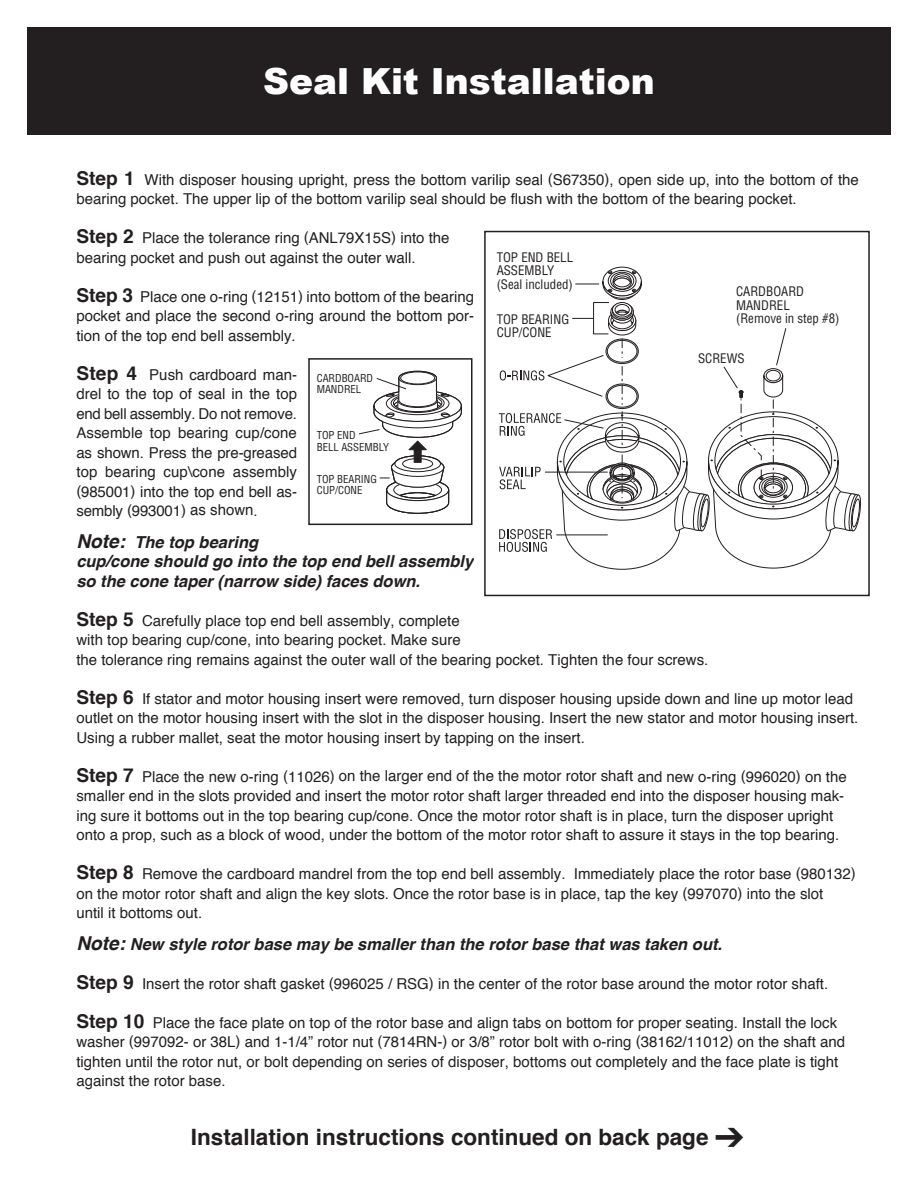
<style>
.page{position:relative;width:918px;height:1188px;background:#fff}
.page>*{position:absolute;margin:0;border:0;box-sizing:border-box;transform-origin:0 0}
.t1{font:900 36px "Arial";color:#fff}
.t2{font:700 22.5px "Helvetica";color:#231f20}
.t3{font:italic 700 16.5px/19.5px "Helvetica";color:#231f20}
.t4{font:15px/19.5px "Helvetica";color:#231f20}
.t5{font:condensed 12.9px/13.5px "Helvetica";color:#231f20}
.t6{font:condensed 10.65px/11.6px "Helvetica";color:#231f20}
.s1{font-weight:700;font-size:19.2px}
.s2{font-size:19.2px}
</style>
<div class="page">
<div style="left:27px;top:27px;width:864px;height:108px;background:#231f20"></div>
<div style="left:484px;top:231px;width:386px;height:365px;border:2px solid #231f20"></div>
<div style="left:602px;top:267px;width:40px;height:29px;border:1px solid #231f20;border-radius:50%"></div>
<svg style="left:499px;top:270px;width:362px;height:300px"></svg>
<svg style="left:358px;top:371px;width:104px;height:143px"></svg>
<div style="left:308px;top:358px;width:164px;height:167px;border:2px solid #231f20"></div>
<p class="t1" style="left:263px;top:55px;width:393px">Seal Kit Installation</p>
<p class="t4" style="left:76px;top:170px;width:784px"><span class="s1">Step 1</span> With disposer housing upright, press the bottom varilip seal (S67350), open side up, into the bottom of the bearing pocket. The upper lip of the bottom varilip seal should be flush with the bottom of the bearing pocket.</p>
<p class="t4" style="left:76px;top:229px;width:375px"><span class="s1">Step 2</span> Place the tolerance ring (ANL79X15S) into the bearing pocket and push out against the outer wall.</p>
<p class="t4" style="left:76px;top:287px;width:399px;text-align:justify"><span class="s1">Step 3</span> Place one o-ring (12151) into bottom of the bearing pocket and place the second o-ring around the bottom por&shy;tion of the top end bell assembly.</p>
<p class="t4" style="left:76px;top:365px;width:222px;text-align:justify"><span class="s1">Step 4</span> Push cardboard man&shy;drel to the top of seal in the top end bell assembly. Do not remove.<br>Assemble top bearing cup/cone as shown. Press the pre-greased top bearing cup\cone assembly (985001) into the top end bell as&shy;sembly (993001) as shown.</p>
<p class="t3" style="left:76px;top:532px;width:183px"><span class="s2">Note:</span> The top bearing</p>
<p class="t3" style="left:76px;top:552px;width:399px">cup/cone should go into the top end bell assembly so the cone taper (narrow side) faces down.</p>
<p class="t4" style="left:76px;top:611px;width:385px"><span class="s1">Step 5</span> Carefully place top end bell assembly, complete</p>
<p class="t4" style="left:76px;top:631px;width:386px">with top bearing cup/cone, into bearing pocket. Make sure</p>
<p class="t4" style="left:76px;top:650px;width:633px">the tolerance ring remains against the outer wall of the bearing pocket. Tighten the four screws.</p>
<p class="t4" style="left:76px;top:689px;width:784px"><span class="s1">Step 6</span> If stator and motor housing insert were removed, turn disposer housing upside down and line up motor lead outlet on the motor housing insert with the slot in the disposer housing. Insert the new stator and motor housing insert.<br>Using a rubber mallet, seat the motor housing insert by tapping on the insert.</p>
<p class="t4" style="left:76px;top:767px;width:772px"><span class="s1">Step 7</span> Place the new o-ring (11026) on the larger end of the the motor rotor shaft and new o-ring (996020) on the smaller end in the slots provided and insert the motor rotor shaft larger threaded end into the disposer housing mak&shy;ing sure it bottoms out in the top bearing cup/cone. Once the motor rotor shaft is in place, turn the disposer upright onto a prop, such as a block of wood, under the bottom of the motor rotor shaft to assure it stays in the top bearing.</p>
<p class="t4" style="left:76px;top:865px;width:781px"><span class="s1">Step 8</span> Remove the cardboard mandrel from the top end bell assembly. Immediately place the rotor base (980132)</p>
<p class="t4" style="left:76px;top:884px;width:749px">on the motor rotor shaft and align the key slots. Once the rotor base is in place, tap the key (997070) into the slot</p>
<p class="t4" style="left:76px;top:904px;width:127px">until it bottoms out.</p>
<p class="t3" style="left:76px;top:934px;width:647px"><span class="s2">Note:</span> New style rotor base may be smaller than the rotor base that was taken out.</p>
<p class="t4" style="left:76px;top:974px;width:753px"><span class="s1">Step 9</span> Insert the rotor shaft gasket (996025 / RSG) in the center of the rotor base around the motor rotor shaft.</p>
<p class="t4" style="left:76px;top:1013px;width:770px"><span class="s1">Step 10</span> Place the face plate on top of the rotor base and align tabs on bottom for proper seating. Install the lock washer (997092- or 38L) and 1-1/4” rotor nut (7814RN-) or 3/8” rotor bolt with o-ring (38162/11012) on the shaft and tighten until the rotor nut, or bolt depending on series of disposer, bottoms out completely and the face plate is tight against the rotor base.</p>
<p class="t2" style="left:191px;top:1119px;width:555px">Installation instructions continued on back page ➔</p>
<p class="t5" style="left:497px;top:250px;width:78px">TOP END BELL<br>ASSEMBLY (Seal included)</p>
<p class="t5" style="left:736px;top:285px;width:105px">CARDBOARD<br>MANDREL<br>(Remove in step #8)</p>
<p class="t5" style="left:497px;top:312px;width:74px">TOP BEARING<br>CUP/CONE</p>
<p class="t5" style="left:698px;top:351px;width:48px">SCREWS</p>
<p class="t6" style="left:317px;top:372px;width:58px">CARDBOARD<br>MANDREL</p>
<p class="t6" style="left:317px;top:429px;width:74px">TOP END<br>BELL ASSEMBLY</p>
<p class="t6" style="left:317px;top:473px;width:62px">TOP BEARING<br>CUP/CONE</p>
</div>
